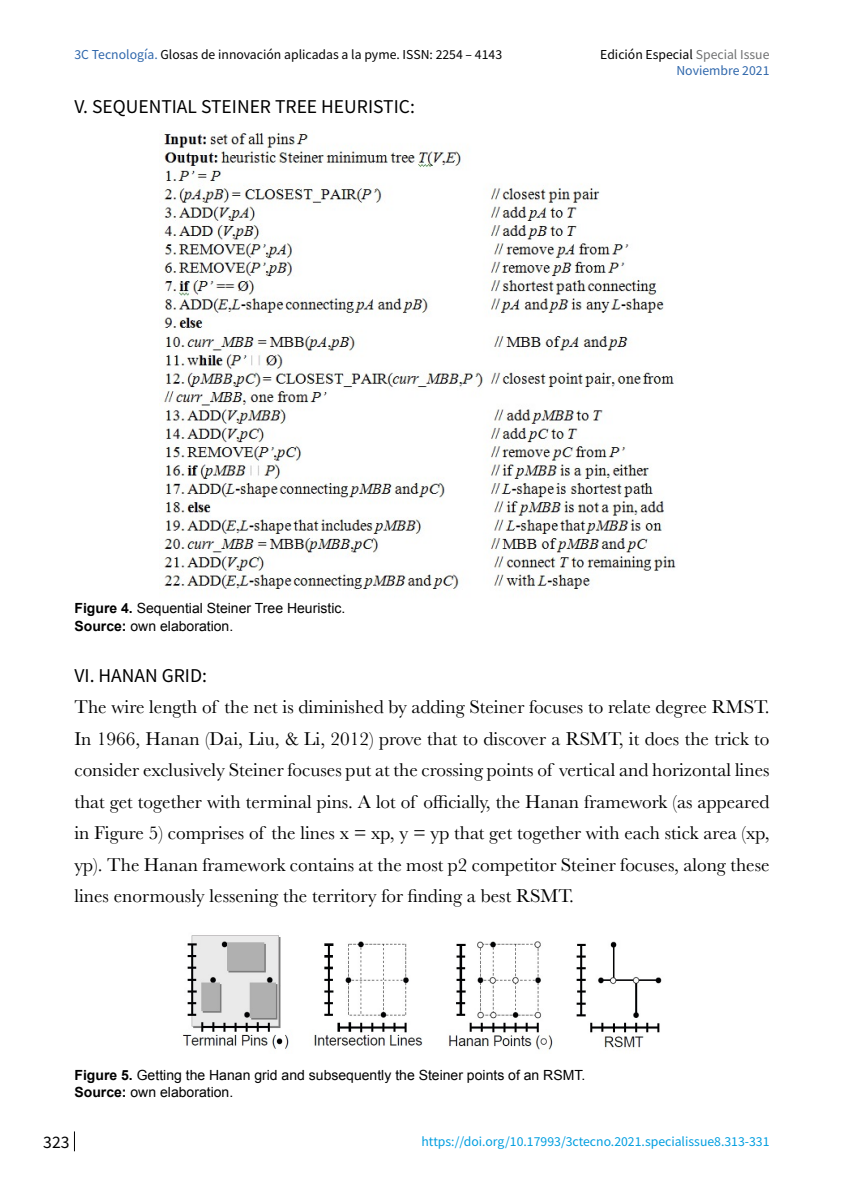
<style>
.page{position:relative;width:844px;height:1191px;background:#fff}
.page>*{position:absolute;margin:0;border:0;box-sizing:border-box;transform-origin:0 0}
.t1{font:19.25px/31.5px "Baskerville";color:#000;text-align:justify}
.t2{font:17.5px "Noto Sans HK";color:#000}
.t3{font:15.75px "Noto Sans HK";color:#000}
.t4{font:14px/17.5px "Arial";color:#000}
.t5{font:12.25px/15.8px "Noto Sans HK";color:#000;text-align:right}
.t6{font:12.25px "Noto Sans HK";color:#009ee0}
.s1{color:#2e66ab}
.s2{color:#707172}
.s3{font-weight:700}
</style>
<div class="page">
<svg style="left:74px;top:1131px;width:1px;height:20px"></svg>
<img style="left:159px;top:132px;width:517px;height:458px">
<img style="left:182px;top:935px;width:480px;height:115px">
<p class="t5" style="left:74px;top:47px;width:429px"><span class="s1">3C Tecnología.</span> Glosas de innovación aplicadas a la pyme. ISSN: 2254 – 4143</p>
<p class="t5" style="left:600px;top:47px;width:171px">Edición Especial <span class="s2">Special Issue<br></span><span class="s1">Noviembre 2021</span></p>
<p class="t2" style="left:74px;top:97px;width:342px">V. SEQUENTIAL STEINER TREE HEURISTIC:</p>
<p class="t4" style="left:74px;top:600px;width:272px"><span class="s3">Figure 4.</span> Sequential Steiner Tree Heuristic.<br><span class="s3">Source:</span> own elaboration.</p>
<p class="t2" style="left:74px;top:665px;width:134px">VI. HANAN GRID:</p>
<p class="t1" style="left:74px;top:691px;width:696px">The wire length of the net is diminished by adding Steiner focuses to relate degree RMST.<br>In 1966, Hanan (Dai, Liu, &amp; Li, 2012) prove that to discover a RSMT, it does the trick to consider exclusively Steiner focuses put at the crossing points of vertical and horizontal lines that get together with terminal pins. A lot of officially, the Hanan framework (as appeared in Figure 5) comprises of the lines x = xp, y = yp that get together with each stick area (xp, yp). The Hanan framework contains at the most p2 competitor Steiner focuses, along these lines enormously lessening the territory for finding a best RSMT.</p>
<p class="t4" style="left:74px;top:1066px;width:512px"><span class="s3">Figure 5.</span> Getting the Hanan grid and subsequently the Steiner points of an RSMT.<br><span class="s3">Source:</span> own elaboration.</p>
<p class="t3" style="left:43px;top:1133px;width:28px">323</p>
<p class="t6" style="left:421px;top:1134px;width:349px">https://doi.org/10.17993/3ctecno.2021.specialissue8.313-331</p>
</div>
